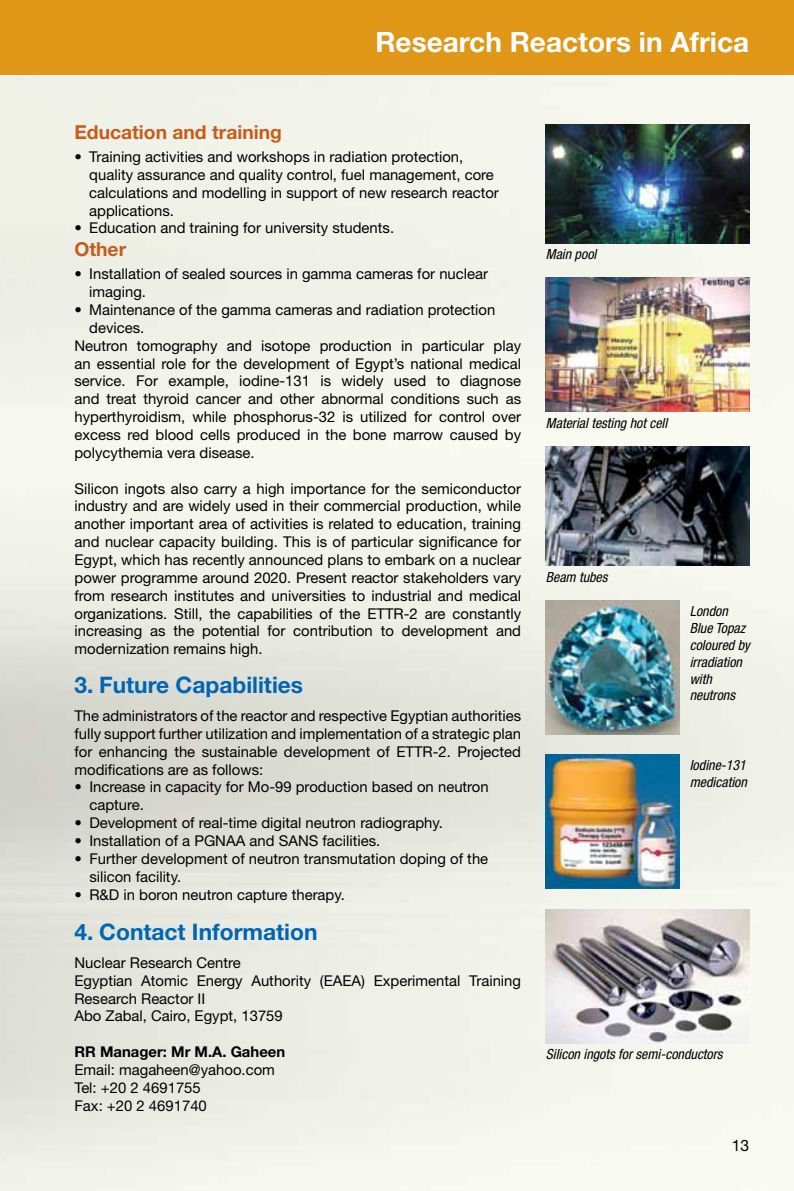
<style>
.page{position:relative;width:794px;height:1191px;background:#fff}
.page>*{position:absolute;margin:0;border:0;box-sizing:border-box;transform-origin:0 0}
.t1{font:700 28px "Helvetica Neue";color:#fff}
.t2{font:700 22.75px "Helvetica Neue";color:#0066b3}
.t3{font:700 19.25px "Helvetica Neue";color:#c85c1a}
.t4{font:15.75px "Helvetica Neue";color:#000}
.t5{font:14.88px/17.8px "Helvetica Neue";color:#000}
.t6{font:700 14.88px "Helvetica Neue East A";color:#000}
.t7{font:italic condensed 14px/16.8px "Helvetica Neue";color:#000}
</style>
<div class="page">
<img style="left:0;top:74px;width:794px;height:1117px">
<div style="left:0;top:0;width:794px;height:74px;background:#e09617"></div>
<img style="left:546px;top:124px;width:203px;height:119px">
<img style="left:546px;top:278px;width:203px;height:133px">
<img style="left:546px;top:446px;width:203px;height:120px">
<img style="left:546px;top:600px;width:134px;height:134px">
<img style="left:546px;top:754px;width:134px;height:134px">
<img style="left:546px;top:909px;width:203px;height:134px">
<h1 class="t1" style="left:375px;top:24px;width:375px">Research Reactors in Africa</h1>
<p class="t3" style="left:74px;top:120px;width:209px">Education and training</p>
<p class="t5" style="left:89px;top:147px;width:411px;text-indent:-15px">• Training activities and workshops in radiation protection, quality assurance and quality control, fuel management, core calculations and modelling in support of new research reactor applications.</p>
<p class="t5" style="left:74px;top:219px;width:321px">• Education and training for university students.</p>
<p class="t3" style="left:74px;top:238px;width:53px">Other</p>
<p class="t5" style="left:89px;top:265px;width:400px;text-indent:-15px">• Installation of sealed sources in gamma cameras for nuclear imaging.</p>
<p class="t5" style="left:74px;top:300px;width:422px">• Maintenance of the gamma cameras and radiation protection</p>
<p class="t5" style="left:89px;top:318px;width:57px">devices.</p>
<p class="t5" style="left:74px;top:336px;width:448px">Neutron tomography and isotope production in particular play</p>
<p class="t5" style="left:74px;top:354px;width:448px">an essential role for the development of Egypt’s national medical</p>
<p class="t5" style="left:74px;top:372px;width:448px">service. For example, iodine-131 is widely used to diagnose</p>
<p class="t5" style="left:74px;top:390px;width:448px">and treat thyroid cancer and other abnormal conditions such as</p>
<p class="t5" style="left:74px;top:408px;width:448px">hyperthyroidism, while phosphorus-32 is utilized for control over</p>
<p class="t5" style="left:74px;top:425px;width:448px">excess red blood cells produced in the bone marrow caused by</p>
<p class="t5" style="left:74px;top:443px;width:182px">polycythemia vera disease.</p>
<p class="t5" style="left:74px;top:479px;width:448px;text-align:justify">Silicon ingots also carry a high importance for the semiconductor industry and are widely used in their commercial production, while another important area of activities is related to education, training and nuclear capacity building. This is of particular significance for Egypt, which has recently announced plans to embark on a nuclear power programme around 2020. Present reactor stakeholders vary from research institutes and universities to industrial and medical organizations. Still, the capabilities of the ETTR-2 are constantly increasing as the potential for contribution to development and modernization remains high.</p>
<h2 class="t2" style="left:74px;top:671px;width:230px">3. Future Capabilities</h2>
<p class="t5" style="left:74px;top:706px;width:448px;text-align:justify">The administrators of the reactor and respective Egyptian authorities fully support further utilization and implementation of a strategic plan for enhancing the sustainable development of ETTR-2. Projected modifications are as follows:</p>
<p class="t5" style="left:89px;top:778px;width:401px;text-indent:-15px">• Increase in capacity for Mo-99 production based on neutron capture.</p>
<p class="t5" style="left:74px;top:813px;width:370px">• Development of real-time digital neutron radiography.</p>
<p class="t5" style="left:74px;top:831px;width:307px">• Installation of a PGNAA and SANS facilities.</p>
<p class="t5" style="left:89px;top:849px;width:400px;text-indent:-15px">• Further development of neutron transmutation doping of the silicon facility.</p>
<p class="t5" style="left:74px;top:885px;width:272px">• R&amp;D in boron neutron capture therapy.</p>
<h2 class="t2" style="left:74px;top:918px;width:244px">4. Contact Information</h2>
<p class="t5" style="left:74px;top:953px;width:448px">Nuclear Research Centre<br>Egyptian Atomic Energy Authority (EAEA) Experimental Training Research Reactor II<br>Abo Zabal, Cairo, Egypt, 13759</p>
<p class="t6" style="left:74px;top:1042px;width:212px">RR Manager: Mr M.A. Gaheen</p>
<p class="t5" style="left:74px;top:1060px;width:202px">Email: magaheen@yahoo.com<br>Tel: +20 2 4691755<br>Fax: +20 2 4691740</p>
<p class="t7" style="left:546px;top:246px;width:52px">Main pool</p>
<p class="t7" style="left:546px;top:414px;width:123px">Material testing hot cell</p>
<p class="t7" style="left:546px;top:568px;width:63px">Beam tubes</p>
<p class="t7" style="left:690px;top:603px;width:62px">London<br>Blue Topaz coloured by irradiation with neutrons</p>
<p class="t7" style="left:690px;top:757px;width:59px">Iodine-131 medication</p>
<p class="t7" style="left:546px;top:1046px;width:178px">Silicon ingots for semi-conductors</p>
<p class="t4" style="left:732px;top:1136px;width:19px">13</p>
</div>
